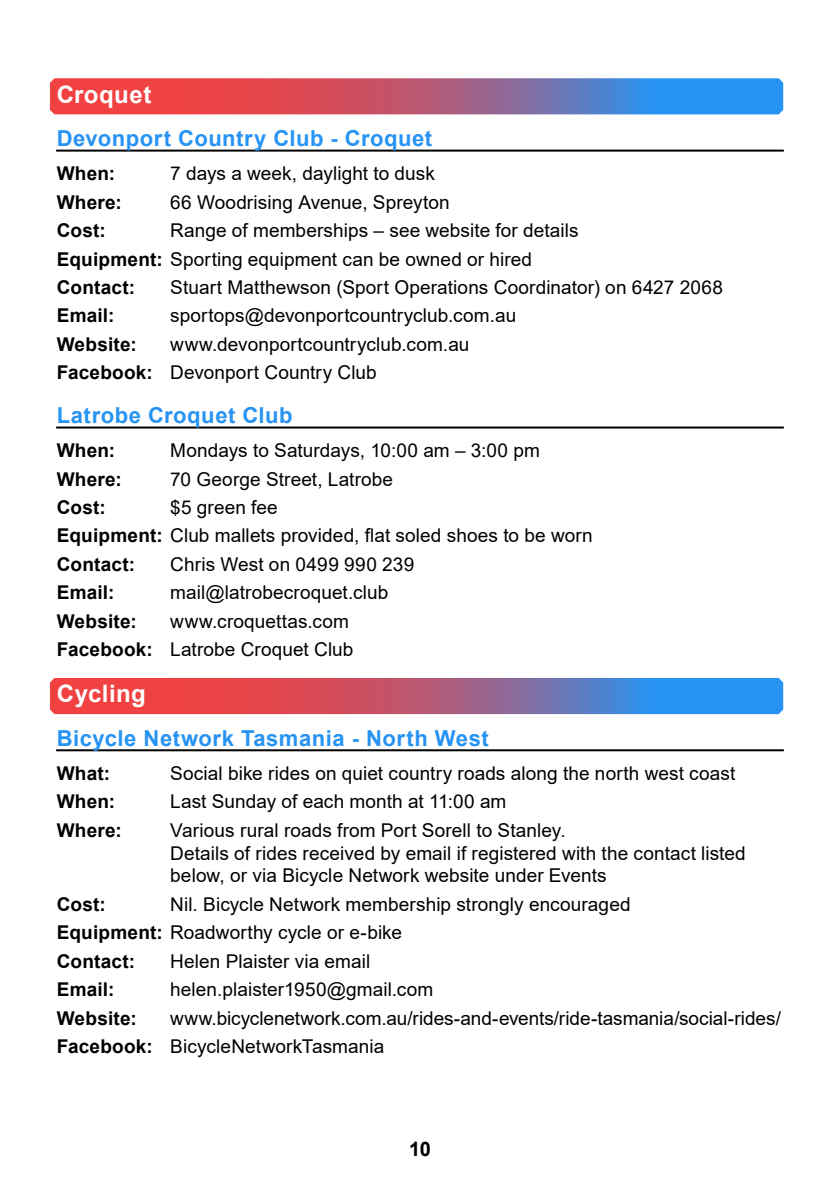
<style>
.page{position:relative;width:840px;height:1191px;background:#fff}
.page>*{position:absolute;margin:0;border:0;box-sizing:border-box;transform-origin:0 0}
.t1{font:700 24px "Arial";letter-spacing:.02em;color:#fff}
.t2{font:700 22px "Arial";letter-spacing:.025em;color:#2793f2}
.t3{font:700 20px "Arial";color:#000}
.t4{font:19px/28.4px "Arial";letter-spacing:.005em;color:#000}
.t5{font:700 19px "Arial";letter-spacing:.01em;color:#000}
.s1{font-weight:700}
</style>
<div class="page">
<svg style="left:50px;top:78px;width:732px;height:36px;background:#a06389"></svg>
<hr style="left:57px;top:150px;width:725px;height:2px;background:#000">
<hr style="left:57px;top:426px;width:725px;height:2px;background:#000">
<svg style="left:50px;top:678px;width:732px;height:36px;background:#a06288"></svg>
<hr style="left:57px;top:749px;width:725px;height:2px;background:#000">
<p class="t1" style="left:57px;top:77px;width:96px">Croquet</p>
<p class="t2" style="left:57px;top:123px;width:377px">Devonport Country Club - Croquet</p>
<p class="t5" style="left:57px;top:160px;width:60px">When:</p>
<p class="t4" style="left:170px;top:159px;width:266px">7 days a week, daylight to dusk</p>
<p class="t5" style="left:57px;top:188px;width:66px">Where:</p>
<p class="t4" style="left:170px;top:188px;width:281px">66 Woodrising Avenue, Spreyton</p>
<p class="t5" style="left:57px;top:217px;width:50px">Cost:</p>
<p class="t4" style="left:57px;top:216px;width:523px;text-indent:113px">Range of memberships – see website for details<br><span class="s1">Equipment:</span> Sporting equipment can be owned or hired<br><span class="s1">Contact:</span></p>
<p class="t4" style="left:170px;top:273px;width:554px">Stuart Matthewson (Sport Operations Coordinator) on 6427 2068</p>
<p class="t5" style="left:57px;top:302px;width:59px">Email:</p>
<p class="t4" style="left:170px;top:301px;width:347px">sportops@devonportcountryclub.com.au</p>
<p class="t5" style="left:57px;top:331px;width:81px">Website:</p>
<p class="t4" style="left:57px;top:330px;width:414px;text-indent:113px">www.devonportcountryclub.com.au<br><span class="s1">Facebook:</span> Devonport Country Club</p>
<p class="t2" style="left:57px;top:400px;width:237px">Latrobe Croquet Club</p>
<p class="t5" style="left:57px;top:437px;width:60px">When:</p>
<p class="t4" style="left:170px;top:436px;width:371px">Mondays to Saturdays, 10:00 am – 3:00 pm</p>
<p class="t5" style="left:57px;top:465px;width:66px">Where:</p>
<p class="t4" style="left:170px;top:464px;width:224px">70 George Street, Latrobe</p>
<p class="t5" style="left:57px;top:494px;width:50px">Cost:</p>
<p class="t4" style="left:57px;top:493px;width:537px;text-indent:113px">$5 green fee<br><span class="s1">Equipment:</span> Club mallets provided, flat soled shoes to be worn<br><span class="s1">Contact:</span></p>
<p class="t4" style="left:170px;top:550px;width:245px">Chris West on 0499 990 239</p>
<p class="t5" style="left:57px;top:579px;width:59px">Email:</p>
<p class="t4" style="left:170px;top:578px;width:219px">mail@latrobecroquet.club</p>
<p class="t5" style="left:57px;top:608px;width:81px">Website:</p>
<p class="t4" style="left:57px;top:607px;width:298px;text-align:right">www.croquettas.com<br><span class="s1">Facebook:</span> Latrobe Croquet Club</p>
<p class="t1" style="left:57px;top:677px;width:91px">Cycling</p>
<p class="t2" style="left:57px;top:722px;width:433px">Bicycle Network Tasmania - North West</p>
<p class="t5" style="left:57px;top:759px;width:55px">What:</p>
<p class="t4" style="left:170px;top:759px;width:566px">Social bike rides on quiet country roads along the north west coast</p>
<p class="t5" style="left:57px;top:788px;width:60px">When:</p>
<p class="t4" style="left:170px;top:787px;width:337px">Last Sunday of each month at 11:00 am</p>
<p class="t5" style="left:57px;top:816px;width:66px">Where:</p>
<p class="t4" style="left:170px;top:818px;width:576px;line-height:22.8px">Various rural roads from Port Sorell to Stanley.<br>Details of rides received by email if registered with the contact listed below, or via Bicycle Network website under Events</p>
<p class="t5" style="left:57px;top:890px;width:50px">Cost:</p>
<p class="t4" style="left:57px;top:890px;width:575px;text-indent:113px">Nil. Bicycle Network membership strongly encouraged<br><span class="s1">Equipment:</span> Roadworthy cycle or e-bike<br><span class="s1">Contact:</span></p>
<p class="t4" style="left:170px;top:946px;width:201px">Helen Plaister via email</p>
<p class="t5" style="left:57px;top:976px;width:59px">Email:</p>
<p class="t4" style="left:170px;top:975px;width:264px">helen.plaister1950@gmail.com</p>
<p class="t5" style="left:57px;top:1004px;width:81px">Website:</p>
<p class="t4" style="left:57px;top:1003px;width:725px;text-indent:113px">www.bicyclenetwork.com.au/rides-and-events/ride-tasmania/social-rides/<br><span class="s1">Facebook:</span> BicycleNetworkTasmania</p>
<p class="t3" style="left:409px;top:1134px;width:23px">10</p>
</div>
